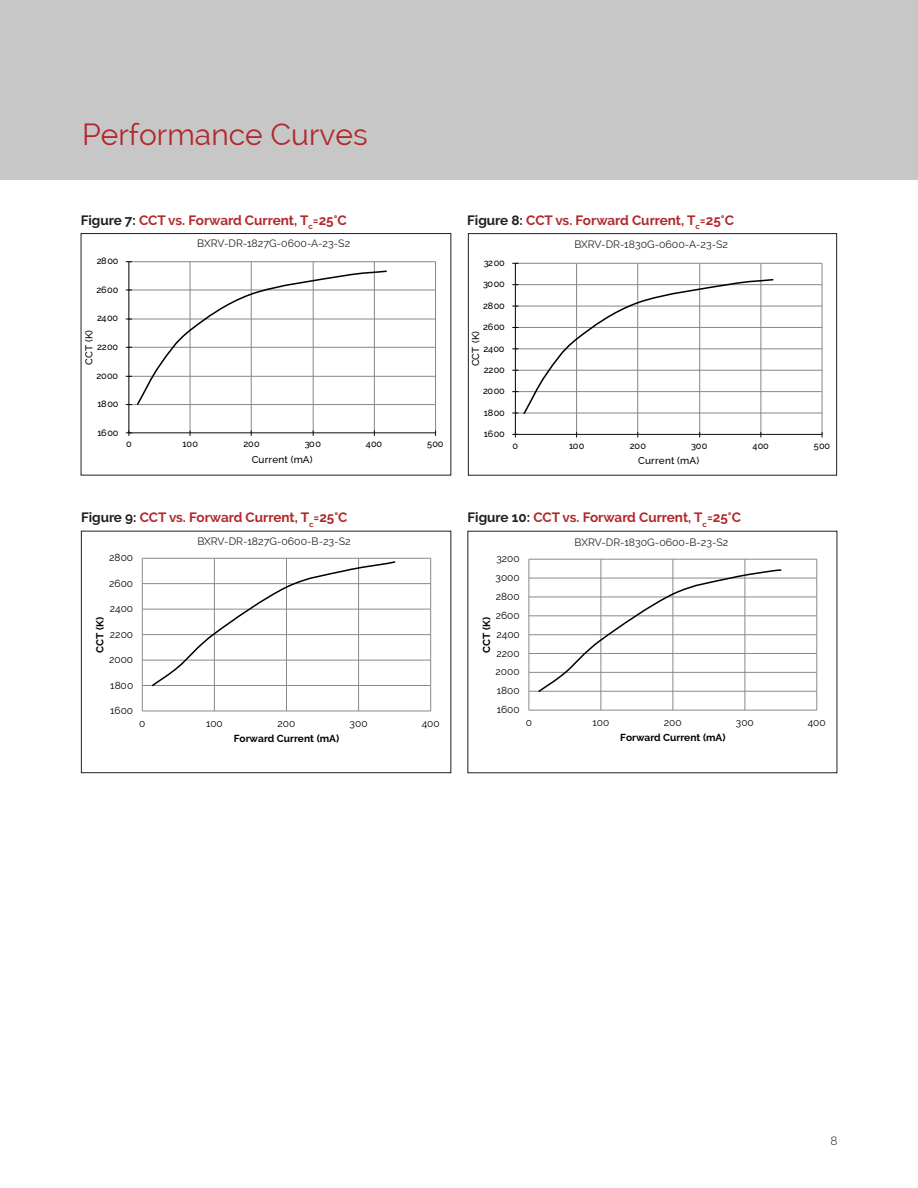
<style>
.page{position:relative;width:918px;height:1188px;background:#fff}
.page>*{position:absolute;margin:0;border:0;box-sizing:border-box;transform-origin:0 0}
.t1{font:30px "Raleway";color:#b2282c}
.t2{font:700 13.5px "Raleway";color:#b2282c}
.t3{font:300 12px "Raleway";color:#221f1f}
.t4{font:10.5px "Raleway";color:#221f1f}
.t5{font:10.05px "Raleway";color:#000}
.t6{font:700 10.05px "Raleway";color:#000}
.t7{font:500 9.9px "Raleway";letter-spacing:.015em;color:#000}
.t8{font:500 9.15px "Raleway";letter-spacing:-.03em;color:#000}
.s1{color:#221f1f}
</style>
<div class="page">
<div style="left:0;top:0;width:918px;height:180px;background:#c8c7c7"></div>
<hr style="left:129px;top:404px;width:307px;height:1px;background:#868686">
<hr style="left:129px;top:376px;width:307px;height:1px;background:#868686">
<hr style="left:129px;top:347px;width:307px;height:1px;background:#868686">
<hr style="left:129px;top:319px;width:307px;height:1px;background:#868686">
<hr style="left:129px;top:290px;width:307px;height:1px;background:#868686">
<hr style="left:129px;top:261px;width:307px;height:1px;background:#868686">
<hr style="left:190px;top:262px;width:1px;height:171px;background:#868686">
<hr style="left:251px;top:262px;width:1px;height:171px;background:#868686">
<hr style="left:313px;top:262px;width:1px;height:171px;background:#868686">
<hr style="left:374px;top:262px;width:1px;height:171px;background:#868686">
<hr style="left:435px;top:262px;width:1px;height:171px;background:#868686">
<hr style="left:128px;top:262px;width:1px;height:171px;background:#000">
<hr style="left:129px;top:432px;width:307px;height:1px;background:#0d0d0d">
<svg style="left:126px;top:431px;width:6px;height:5px"></svg>
<svg style="left:126px;top:270px;width:262px;height:136px"></svg>
<div style="left:81px;top:233px;width:370px;height:242px;border:1px solid #221f1f"></div>
<hr style="left:515px;top:413px;width:307px;height:1px;background:#868686">
<hr style="left:515px;top:391px;width:307px;height:1px;background:#868686">
<hr style="left:515px;top:370px;width:307px;height:1px;background:#868686">
<hr style="left:515px;top:348px;width:307px;height:1px;background:#868686">
<hr style="left:515px;top:327px;width:307px;height:1px;background:#868686">
<hr style="left:515px;top:306px;width:307px;height:1px;background:#868686">
<hr style="left:515px;top:284px;width:307px;height:1px;background:#868686">
<hr style="left:515px;top:263px;width:307px;height:1px;background:#868686">
<hr style="left:576px;top:263px;width:1px;height:171px;background:#868686">
<hr style="left:637px;top:263px;width:1px;height:171px;background:#868686">
<hr style="left:699px;top:263px;width:1px;height:171px;background:#868686">
<hr style="left:760px;top:263px;width:1px;height:171px;background:#868686">
<hr style="left:822px;top:263px;width:1px;height:171px;background:#868686">
<hr style="left:515px;top:263px;width:1px;height:171px;background:#000">
<hr style="left:515px;top:434px;width:307px;height:1px;background:#0d0d0d">
<svg style="left:512px;top:432px;width:6px;height:5px"></svg>
<svg style="left:512px;top:278px;width:262px;height:137px"></svg>
<div style="left:468px;top:233px;width:369px;height:243px;border:1px solid #221f1f"></div>
<hr style="left:142px;top:685px;width:289px;height:1px;background:#898989">
<hr style="left:142px;top:660px;width:289px;height:1px;background:#898989">
<hr style="left:142px;top:634px;width:289px;height:1px;background:#898989">
<hr style="left:142px;top:609px;width:289px;height:1px;background:#898989">
<hr style="left:142px;top:583px;width:289px;height:1px;background:#898989">
<hr style="left:142px;top:558px;width:289px;height:1px;background:#898989">
<hr style="left:214px;top:558px;width:1px;height:153px;background:#898989">
<hr style="left:286px;top:558px;width:1px;height:153px;background:#898989">
<hr style="left:358px;top:558px;width:1px;height:153px;background:#898989">
<hr style="left:430px;top:558px;width:1px;height:153px;background:#898989">
<hr style="left:142px;top:558px;width:1px;height:153px;background:#898989">
<hr style="left:142px;top:711px;width:289px;height:1px;background:#898989">
<svg style="left:150px;top:560px;width:246px;height:128px"></svg>
<div style="left:81px;top:531px;width:370px;height:242px;border:1px solid #221f1f"></div>
<hr style="left:529px;top:691px;width:288px;height:1px;background:#898989">
<hr style="left:529px;top:672px;width:288px;height:1px;background:#898989">
<hr style="left:529px;top:653px;width:288px;height:1px;background:#898989">
<hr style="left:529px;top:634px;width:288px;height:1px;background:#898989">
<hr style="left:529px;top:616px;width:288px;height:1px;background:#898989">
<hr style="left:529px;top:597px;width:288px;height:1px;background:#898989">
<hr style="left:529px;top:578px;width:288px;height:1px;background:#898989">
<hr style="left:529px;top:559px;width:288px;height:1px;background:#898989">
<hr style="left:601px;top:559px;width:1px;height:151px;background:#898989">
<hr style="left:673px;top:559px;width:1px;height:151px;background:#898989">
<hr style="left:745px;top:559px;width:1px;height:151px;background:#898989">
<hr style="left:817px;top:559px;width:1px;height:151px;background:#898989">
<hr style="left:529px;top:559px;width:1px;height:151px;background:#898989">
<hr style="left:529px;top:710px;width:288px;height:1px;background:#898989">
<svg style="left:537px;top:568px;width:245px;height:125px"></svg>
<h1 class="t1" style="left:82px;top:123px;width:287px">Performance Curves</h1>
<p class="t2" style="left:81px;top:212px;width:268px"><span class="s1">Figure 7:</span> CCT vs. Forward Current, T<sub>c</sub>=25°C</p>
<p class="t2" style="left:467px;top:212px;width:268px"><span class="s1">Figure 8:</span> CCT vs. Forward Current, T<sub>c</sub>=25°C</p>
<p class="t4" style="left:197px;top:240px;width:155px">BXRV-DR-1827G-0600-A-23-S2</p>
<p class="t4" style="left:574px;top:241px;width:155px">BXRV-DR-1830G-0600-A-23-S2</p>
<p class="t8" style="left:97px;top:257px;width:23px">2800</p>
<p class="t8" style="left:484px;top:259px;width:22px">3200</p>
<p class="t8" style="left:97px;top:286px;width:23px">2600</p>
<p class="t8" style="left:483px;top:280px;width:23px">3000</p>
<p class="t8" style="left:483px;top:302px;width:23px">2800</p>
<p class="t8" style="left:97px;top:315px;width:22px">2400</p>
<p class="t7" style="left:85px;top:365px;width:36px;rotate:-90deg">CCT (K)</p>
<p class="t8" style="left:97px;top:343px;width:22px">2200</p>
<p class="t8" style="left:97px;top:372px;width:23px">2000</p>
<p class="t8" style="left:483px;top:323px;width:23px">2600</p>
<p class="t7" style="left:472px;top:366px;width:36px;rotate:-90deg">CCT (K)</p>
<p class="t8" style="left:484px;top:345px;width:22px">2400</p>
<p class="t8" style="left:484px;top:366px;width:22px">2200</p>
<p class="t8" style="left:483px;top:388px;width:23px">2000</p>
<p class="t8" style="left:97px;top:400px;width:22px">1800</p>
<p class="t8" style="left:484px;top:409px;width:22px">1800</p>
<p class="t8" style="left:97px;top:429px;width:22px">1600</p>
<p class="t8" style="left:484px;top:431px;width:22px">1600</p>
<p class="t8" style="left:126px;top:440px;width:7px">0</p>
<p class="t8" style="left:183px;top:440px;width:17px">100</p>
<p class="t8" style="left:243px;top:440px;width:18px">200</p>
<p class="t8" style="left:305px;top:440px;width:18px">300</p>
<p class="t8" style="left:366px;top:440px;width:18px">400</p>
<p class="t8" style="left:427px;top:440px;width:18px">500</p>
<p class="t8" style="left:513px;top:442px;width:7px">0</p>
<p class="t8" style="left:569px;top:442px;width:17px">100</p>
<p class="t8" style="left:630px;top:442px;width:18px">200</p>
<p class="t8" style="left:691px;top:442px;width:18px">300</p>
<p class="t8" style="left:752px;top:442px;width:18px">400</p>
<p class="t8" style="left:814px;top:442px;width:18px">500</p>
<p class="t7" style="left:252px;top:455px;width:62px">Current (mA)</p>
<p class="t7" style="left:638px;top:457px;width:62px">Current (mA)</p>
<p class="t2" style="left:81px;top:510px;width:268px"><span class="s1">Figure 9:</span> CCT vs. Forward Current, T<sub>c</sub>=25°C</p>
<p class="t2" style="left:468px;top:510px;width:275px"><span class="s1">Figure 10:</span> CCT vs. Forward Current, T<sub>c</sub>=25°C</p>
<p class="t4" style="left:197px;top:537px;width:155px">BXRV-DR-1827G-0600-B-23-S2</p>
<p class="t4" style="left:575px;top:538px;width:155px">BXRV-DR-1830G-0600-B-23-S2</p>
<p class="t5" style="left:109px;top:554px;width:25px">2800</p>
<p class="t5" style="left:496px;top:555px;width:25px">3200</p>
<p class="t5" style="left:109px;top:579px;width:26px">2600</p>
<p class="t5" style="left:496px;top:574px;width:26px">3000</p>
<p class="t5" style="left:496px;top:593px;width:25px">2800</p>
<p class="t5" style="left:110px;top:605px;width:25px">2400</p>
<p class="t6" style="left:96px;top:653px;width:37px;rotate:-90deg">CCT (K)</p>
<p class="t5" style="left:110px;top:630px;width:25px">2200</p>
<p class="t5" style="left:109px;top:656px;width:26px">2000</p>
<p class="t5" style="left:496px;top:611px;width:26px">2600</p>
<p class="t6" style="left:483px;top:653px;width:37px;rotate:-90deg">CCT (K)</p>
<p class="t5" style="left:496px;top:630px;width:25px">2400</p>
<p class="t5" style="left:496px;top:649px;width:25px">2200</p>
<p class="t5" style="left:496px;top:668px;width:26px">2000</p>
<p class="t5" style="left:110px;top:681px;width:24px">1800</p>
<p class="t5" style="left:497px;top:687px;width:24px">1800</p>
<p class="t5" style="left:110px;top:707px;width:24px">1600</p>
<p class="t5" style="left:497px;top:706px;width:24px">1600</p>
<p class="t5" style="left:139px;top:719px;width:8px">0</p>
<p class="t5" style="left:206px;top:719px;width:18px">100</p>
<p class="t5" style="left:278px;top:719px;width:19px">200</p>
<p class="t5" style="left:350px;top:719px;width:19px">300</p>
<p class="t5" style="left:422px;top:719px;width:19px">400</p>
<p class="t6" style="left:234px;top:734px;width:107px">Forward Current (mA)</p>
<p class="t5" style="left:526px;top:719px;width:8px">0</p>
<p class="t5" style="left:592px;top:719px;width:18px">100</p>
<p class="t5" style="left:664px;top:719px;width:19px">200</p>
<p class="t5" style="left:736px;top:719px;width:19px">300</p>
<p class="t5" style="left:808px;top:719px;width:19px">400</p>
<p class="t6" style="left:620px;top:733px;width:107px">Forward Current (mA)</p>
<p class="t3" style="left:830px;top:1136px;width:9px">8</p>
</div>
